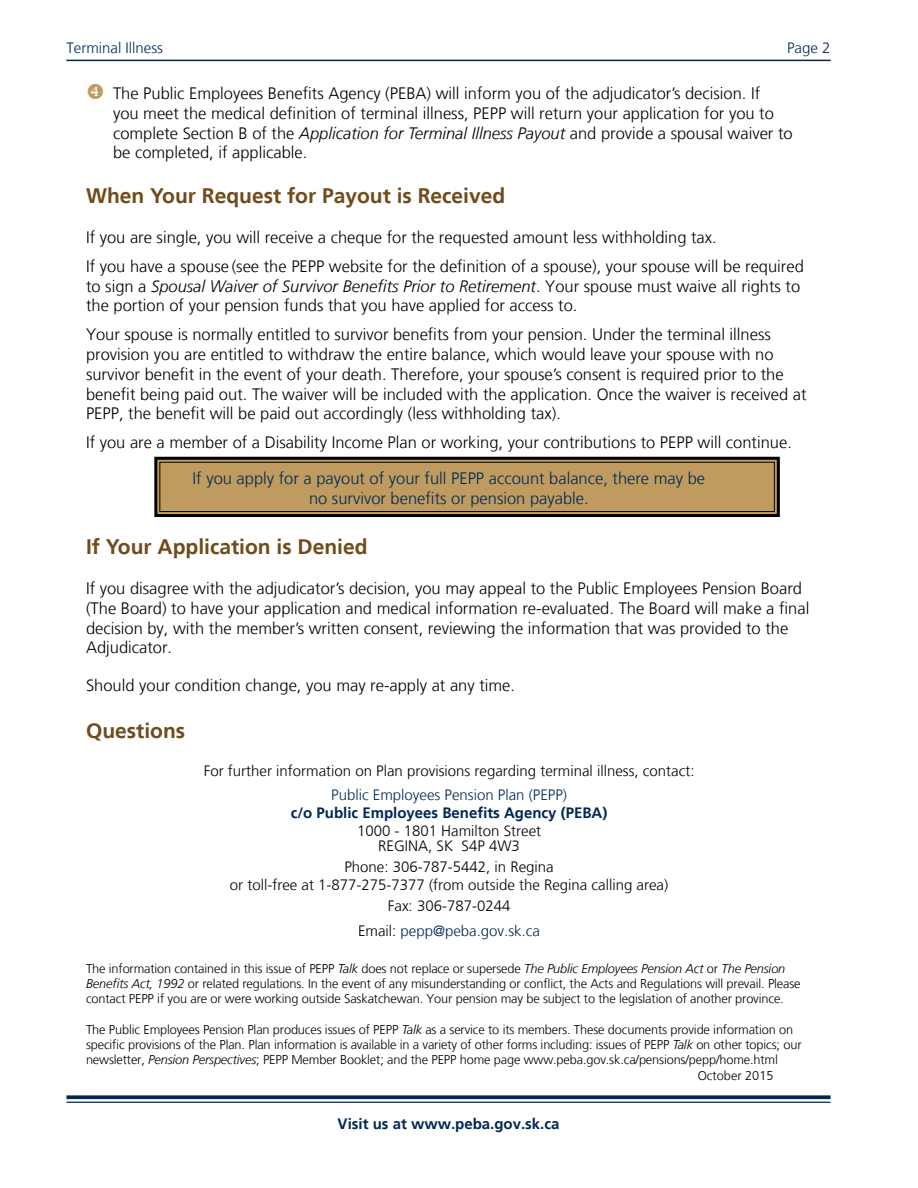
<style>
.page{position:relative;width:918px;height:1188px;background:#fff}
.page>*{position:absolute;margin:0;border:0;box-sizing:border-box;transform-origin:0 0}
.t1{font:700 21px "Frutiger LT";color:#704c1c}
.t2{font:300 16.5px/19.8px "Frutiger LT";color:#000}
.t3{font:300 16.5px/19.8px "Frutiger LT";color:#002856;text-align:center}
.t4{font:300 15px/15px "Frutiger LT";color:#000;text-align:center}
.t5{font:700 15px "Frutiger LT";color:#002856}
.t6{font:300 15px "Frutiger LT";color:#002856}
.t7{font:300 12.75px/15.3px "Frutiger LT";letter-spacing:-.01em;color:#000}
.s1{font-style:italic}
.s2{color:#002856}
</style>
<div class="page">
<hr style="left:66px;top:60px;width:765px;height:1px;background:#002856">
<svg style="left:66px;top:1095px;width:765px;height:4px;fill:#002856"></svg>
<hr style="left:66px;top:1102px;width:765px;height:1px;background:#002856">
<svg style="left:154px;top:456px;width:626px;height:61px"></svg>
<div style="left:159px;top:462px;width:616px;height:50px;border:1px solid #000"></div>
<p class="t6" style="left:66px;top:40px;width:98px">Terminal Illness</p>
<p class="t6" style="left:787px;top:40px;width:45px">Page 2</p>
<p class="t2" style="left:113px;top:84px;width:681px">The Public Employees Benefits Agency (PEBA) will inform you of the adjudicator’s decision. If<br>you meet the medical definition of terminal illness, PEPP will return your application for you to complete Section B of the <span class="s1">Application for Terminal Illness Payout</span> and provide a spousal waiver to be completed, if applicable.</p>
<p class="t1" style="left:86px;top:184px;width:421px">When Your Request for Payout is Received</p>
<p class="t2" style="left:86px;top:223px;width:719px;line-height:28.8px">If you are single, you will receive a cheque for the requested amount less withholding tax.<br>If you have a spouse (see the PEPP website for the definition of a spouse), your spouse will be required</p>
<p class="t2" style="left:86px;top:276px;width:716px">to sign a <span class="s1">Spousal Waiver of Survivor Benefits Prior to Retirement</span>. Your spouse must waive all rights to the portion of your pension funds that you have applied for access to.</p>
<p class="t2" style="left:86px;top:325px;width:722px">Your spouse is normally entitled to survivor benefits from your pension. Under the terminal illness provision you are entitled to withdraw the entire balance, which would leave your spouse with no survivor benefit in the event of your death. Therefore, your spouse’s consent is required prior to the benefit being paid out. The waiver will be included with the application. Once the waiver is received at PEPP, the benefit will be paid out accordingly (less withholding tax).</p>
<p class="t2" style="left:86px;top:433px;width:707px">If you are a member of a Disability Income Plan or working, your contributions to PEPP will continue.</p>
<p class="t3" style="left:193px;top:469px;width:514px">If you apply for a payout of your full PEPP account balance, there may be no survivor benefits or pension payable.</p>
<p class="t1" style="left:86px;top:535px;width:283px">If Your Application is Denied</p>
<p class="t2" style="left:86px;top:579px;width:725px">If you disagree with the adjudicator’s decision, you may appeal to the Public Employees Pension Board (The Board) to have your application and medical information re-evaluated. The Board will make a final decision by, with the member’s written consent, reviewing the information that was provided to the Adjudicator.</p>
<p class="t2" style="left:86px;top:676px;width:431px">Should your condition change, you may re-apply at any time.</p>
<p class="t1" style="left:86px;top:719px;width:101px">Questions</p>
<p class="t4" style="left:204px;top:764px;width:492px">For further information on Plan provisions regarding terminal illness, contact:</p>
<p class="t6" style="left:331px;top:786px;width:237px">Public Employees Pension Plan (PEPP)</p>
<p class="t5" style="left:291px;top:804px;width:318px">c/o Public Employees Benefits Agency (PEBA)</p>
<p class="t4" style="left:357px;top:824px;width:186px">1000 - 1801 Hamilton Street<br>REGINA, SK S4P 4W3</p>
<p class="t4" style="left:230px;top:858px;width:440px;line-height:18px">Phone: 306-787-5442, in Regina<br>or toll-free at 1-877-275-7377 (from outside the Regina calling area)</p>
<p class="t4" style="left:358px;top:894px;width:184px;line-height:24.6px">Fax: 306-787-0244<br>Email: <span class="s2">pepp@peba.gov.sk.ca</span></p>
<p class="t7" style="left:86px;top:961px;width:716px">The information contained in this issue of PEPP <span class="s1">Talk</span> does not replace or supersede <span class="s1">The Public Employees Pension Act</span> or <span class="s1">The Pension<br>Benefits Act, 1992</span> or related regulations. In the event of any misunderstanding or conflict, the Acts and Regulations will prevail. Please contact PEPP if you are or were working outside Saskatchewan. Your pension may be subject to the legislation of another province.</p>
<p class="t7" style="left:86px;top:1022px;width:709px">The Public Employees Pension Plan produces issues of PEPP <span class="s1">Talk</span> as a service to its members. These documents provide information on</p>
<p class="t7" style="left:86px;top:1037px;width:717px">specific provisions of the Plan. Plan information is available in a variety of other forms including: issues of PEPP <span class="s1">Talk</span> on other topics; our</p>
<p class="t7" style="left:86px;top:1053px;width:693px">newsletter, <span class="s1">Pension Perspectives</span>; PEPP Member Booklet; and the PEPP home page www.peba.gov.sk.ca/pensions/pepp/home.html</p>
<p class="t7" style="left:698px;top:1068px;width:77px">October 2015</p>
<p class="t5" style="left:338px;top:1115px;width:223px">Visit us at www.peba.gov.sk.ca</p>
</div>
